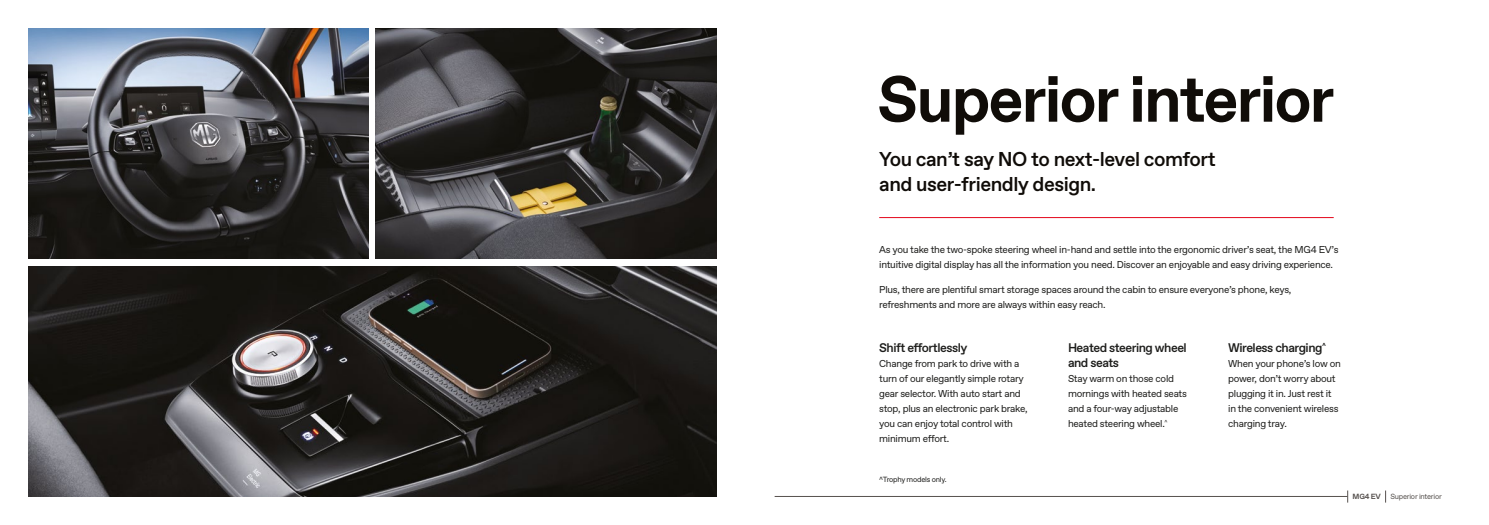
<style>
.page{position:relative;width:1489px;height:525px;background:#fff}
.page>*{position:absolute;margin:0;border:0;box-sizing:border-box;transform-origin:0 0}
.t1{font:700 65px "Favorit Std";letter-spacing:-.035em;color:#100c08}
.t2{font:500 20px/25px "Favorit Std";letter-spacing:-.025em;color:#100c08}
.t3{font:500 12.5px/15px "Favorit Std";letter-spacing:-.04em;color:#1d1d1b}
.t4{font:10px/15px "Favorit Std";letter-spacing:-.025em;color:#1d1d1b}
.t5{font:7.5px "Favorit Std";letter-spacing:-.03em;color:#56514e}
.t6{font:7.5px "Favorit Std";letter-spacing:-.03em;color:#1d1d1b}
.s1{font-weight:700}
</style>
<div class="page">
<img style="left:28px;top:28px;width:341px;height:231px">
<img style="left:376px;top:28px;width:340px;height:231px">
<img style="left:28px;top:266px;width:688px;height:230px">
<hr style="left:774px;top:496px;width:573px;height:1px;background:#56514e">
<svg style="left:1347px;top:490px;width:1px;height:12px"></svg>
<svg style="left:1385px;top:490px;width:1px;height:12px"></svg>
<hr style="left:879px;top:217px;width:454px;height:1px;background:#e3061b">
<h1 class="t1" style="left:877px;top:56px;width:459px">Superior interior</h1>
<h2 class="t2" style="left:879px;top:147px;width:338px">You can’t say NO to next-level comfort and user-friendly design.</h2>
<p class="t4" style="left:879px;top:241px;width:461px">As you take the two-spoke steering wheel in-hand and settle into the ergonomic driver’s seat, the MG4 EV’s intuitive digital display has all the information you need. Discover an enjoyable and easy driving experience.</p>
<p class="t4" style="left:879px;top:282px;width:414px">Plus, there are plentiful smart storage spaces around the cabin to ensure everyone’s phone, keys, refreshments and more are always within easy reach.</p>
<p class="t3" style="left:879px;top:340px;width:90px">Shift effortlessly</p>
<p class="t4" style="left:879px;top:355px;width:150px">Change from park to drive with a turn of our elegantly simple rotary gear selector. With auto start and stop, plus an electronic park brake, you can enjoy total control with minimum effort.</p>
<p class="t3" style="left:1067px;top:340px;width:120px">Heated steering wheel and seats</p>
<p class="t4" style="left:1067px;top:370px;width:120px">Stay warm on those cold mornings with heated seats and a four-way adjustable heated steering wheel.<sup>^</sup></p>
<p class="t3" style="left:1228px;top:340px;width:99px">Wireless charging<sup>^</sup></p>
<p class="t4" style="left:1228px;top:355px;width:114px">When your phone’s low on power, don’t worry about plugging it in. Just rest it in the convenient wireless charging tray.</p>
<p class="t6" style="left:879px;top:474px;width:69px">^Trophy models only.</p>
<p class="t5" style="left:1352px;top:491px;width:91px"><span class="s1">MG4 EV</span> Superior interior</p>
</div>
